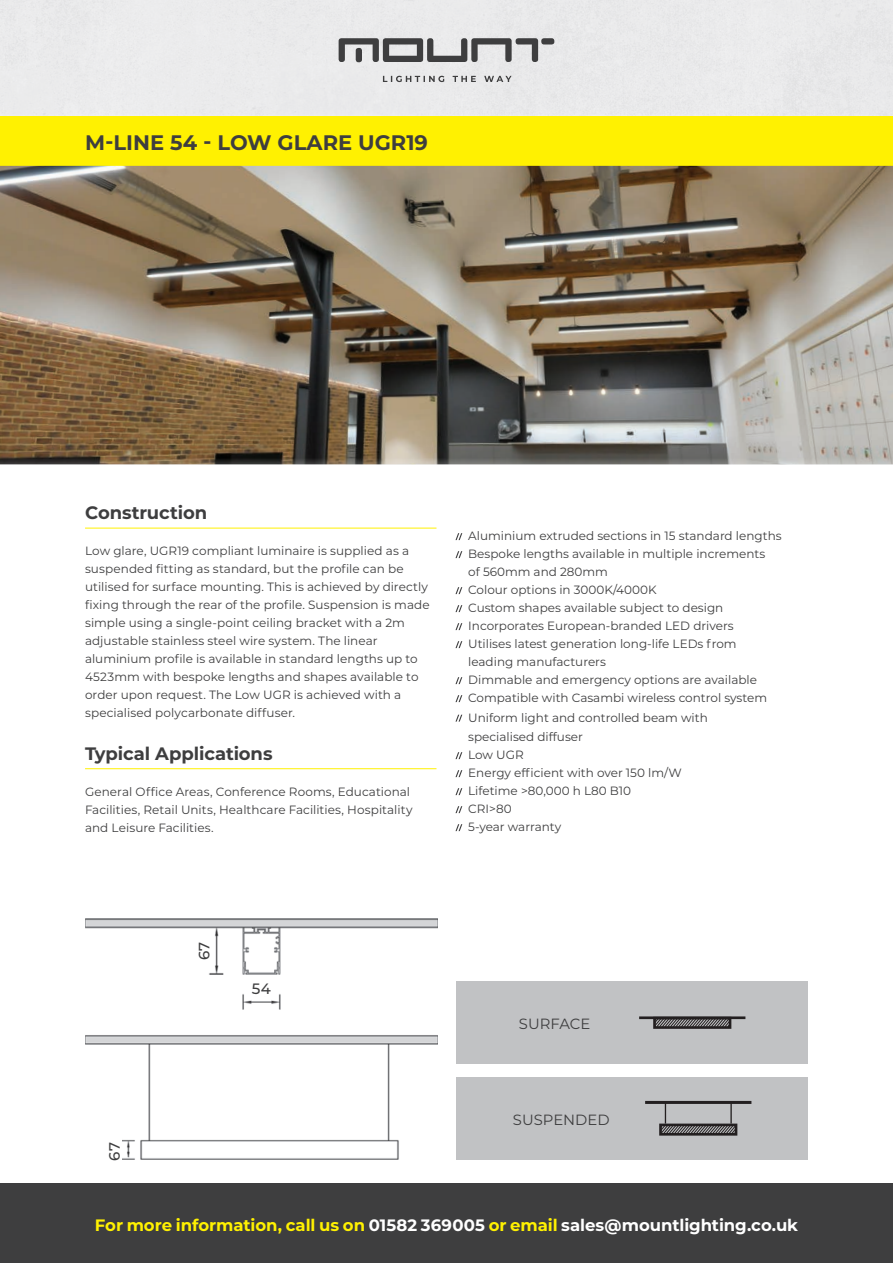
<style>
.page{position:relative;width:893px;height:1263px;background:#fff}
.page>*{position:absolute;margin:0;border:0;box-sizing:border-box;transform-origin:0 0}
.t1{font:700 21px "Montserrat";color:#3e3e3f}
.t2{font:700 18px "Montserrat";letter-spacing:-.005em;color:#3e3e3f}
.t3{font:700 16.5px "Montserrat";letter-spacing:-.005em;color:#fff}
.t4{font:500 15px "Montserrat";color:#3e3e3f}
.t5{font:14.85px "Montserrat";color:#3e3e3f}
.t6{font:12px/18px "Montserrat";color:#3e3e3f}
.s1{color:#fff101}
</style>
<div class="page">
<div style="left:0;top:116px;width:893px;height:50px;background:#fff101"></div>
<hr style="left:85px;top:528px;width:351px;height:1px;background:#fff101">
<hr style="left:85px;top:768px;width:351px;height:1px;background:#fff101">
<img style="left:0;top:166px;width:893px;height:298px">
<svg style="left:455px;top:533px;width:7px;height:7px"></svg>
<svg style="left:455px;top:551px;width:7px;height:7px"></svg>
<svg style="left:455px;top:587px;width:7px;height:7px"></svg>
<svg style="left:455px;top:605px;width:7px;height:7px"></svg>
<svg style="left:455px;top:623px;width:7px;height:7px"></svg>
<svg style="left:455px;top:641px;width:7px;height:7px"></svg>
<svg style="left:455px;top:677px;width:7px;height:7px"></svg>
<svg style="left:455px;top:695px;width:7px;height:7px"></svg>
<svg style="left:455px;top:715px;width:7px;height:7px"></svg>
<svg style="left:455px;top:752px;width:7px;height:7px"></svg>
<svg style="left:455px;top:770px;width:7px;height:7px"></svg>
<svg style="left:455px;top:788px;width:7px;height:7px"></svg>
<svg style="left:455px;top:806px;width:7px;height:7px"></svg>
<svg style="left:455px;top:824px;width:7px;height:7px"></svg>
<div style="left:456px;top:1077px;width:352px;height:83px;background:#c1c2c4"></div>
<div style="left:456px;top:981px;width:352px;height:83px;background:#c1c2c4"></div>
<svg style="left:657px;top:1021px;width:70px;height:4px"></svg>
<div style="left:653px;top:1017px;width:78px;height:12px;border:3px solid #231f20"></div>
<hr style="left:639px;top:1016px;width:106px;height:3px;background:#231f20">
<div style="left:659px;top:1123px;width:78px;height:12px;border:3px solid #231f20"></div>
<hr style="left:645px;top:1101px;width:106px;height:3px;background:#231f20">
<svg style="left:660px;top:1104px;width:76px;height:30px"></svg>
<hr style="left:730px;top:1101px;width:2px;height:22px;background:#231f20">
<img style="left:85px;top:1035px;width:352px;height:125px">
<div style="left:104px;top:1124px;width:17px;height:50px;background:#fff"></div>
<img style="left:85px;top:918px;width:352px;height:92px">
<div style="left:249px;top:978px;width:29px;height:17px;background:#fff"></div>
<div style="left:194px;top:931px;width:17px;height:36px;background:#fff"></div>
<svg style="left:383px;top:76px;width:129px;height:6px"></svg>
<svg style="left:339px;top:38px;width:215px;height:24px;background:#989899"></svg>
<div style="left:0;top:1183px;width:893px;height:80px;background:#3e3e3f"></div>
<h1 class="t1" style="left:85px;top:134px;width:344px">M-LINE 54 - LOW GLARE UGR19</h1>
<h2 class="t2" style="left:85px;top:505px;width:124px">Construction</h2>
<p class="t6" style="left:85px;top:542px;width:346px">Low glare, UGR19 compliant luminaire is supplied as a suspended fitting as standard, but the profile can be utilised for surface mounting. This is achieved by directly fixing through the rear of the profile. Suspension is made simple using a single-point ceiling bracket with a 2m adjustable stainless steel wire system. The linear aluminium profile is available in standard lengths up to 4523mm with bespoke lengths and shapes available to order upon request. The Low UGR is achieved with a specialised polycarbonate diffuser.</p>
<h2 class="t2" style="left:85px;top:746px;width:189px">Typical Applications</h2>
<p class="t6" style="left:85px;top:783px;width:329px">General Office Areas, Conference Rooms, Educational<br>Facilities, Retail Units, Healthcare Facilities, Hospitality and Leisure Facilities.</p>
<p class="t6" style="left:468px;top:527px;width:315px">Aluminium extruded sections in 15 standard lengths Bespoke lengths available in multiple increments<br>of 560mm and 280mm<br>Colour options in 3000K/4000K<br>Custom shapes available subject to design Incorporates European-branded LED drivers<br>Utilises latest generation long-life LEDs from leading manufacturers<br>Dimmable and emergency options are available Compatible with Casambi wireless control system</p>
<p class="t6" style="left:468px;top:708px;width:241px;line-height:19.5px">Uniform light and controlled beam with specialised diffuser</p>
<p class="t6" style="left:468px;top:746px;width:215px">Low UGR<br>Energy efficient with over 150 lm/W<br>Lifetime &gt;80,000 h L80 B10<br>CRI&gt;80<br>5-year warranty</p>
<p class="t4" style="left:106px;top:1160px;width:20px;rotate:-90deg">67</p>
<p class="t4" style="left:196px;top:960px;width:20px;rotate:-90deg">67</p>
<p class="t4" style="left:252px;top:980px;width:20px">54</p>
<p class="t5" style="left:519px;top:1017px;width:73px">SURFACE</p>
<p class="t5" style="left:513px;top:1113px;width:98px">SUSPENDED</p>
<h3 class="t3" style="left:95px;top:1218px;width:705px"><span class="s1">For more information, call us on</span> 01582 369005 <span class="s1">or email</span> sales@mountlighting.co.uk</h3>
</div>
